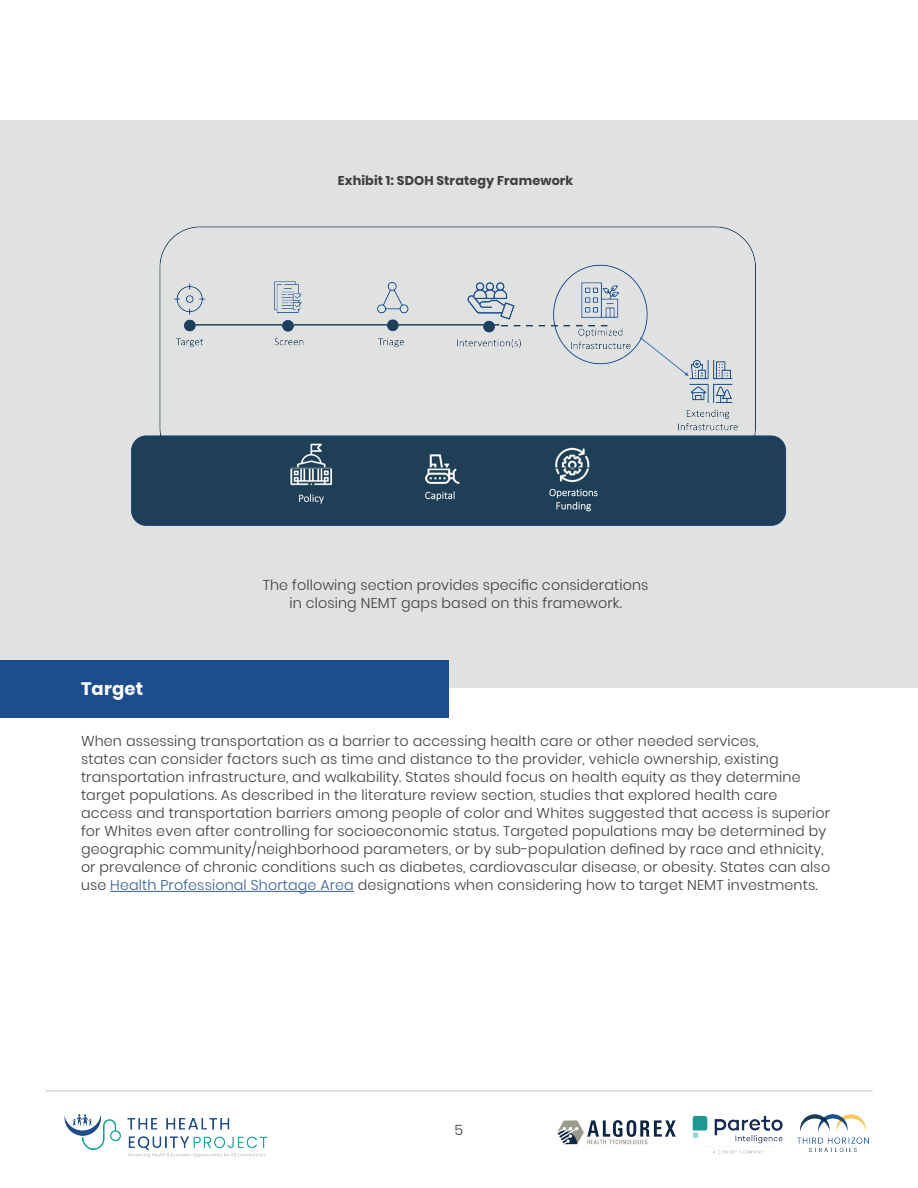
<style>
.page{position:relative;width:918px;height:1188px;background:#fff}
.page>*{position:absolute;margin:0;border:0;box-sizing:border-box;transform-origin:0 0}
.t1{font:700 18px "Poppins";letter-spacing:.01em;color:#fff}
.t2{font:300 14.25px/18px "Poppins";letter-spacing:.01em;color:#3e3e3f;text-align:center}
.t3{font:700 12.75px "Poppins";letter-spacing:.01em;color:#3e3e3f}
.s1{color:#385f97}
</style>
<div class="page">
<hr style="left:45px;top:1091px;width:828px;height:1px;background:#bfc0c1">
<img style="left:64px;top:1114px;width:204px;height:44px">
<img style="left:558px;top:1120px;width:118px;height:25px">
<img style="left:692px;top:1115px;width:91px;height:39px">
<img style="left:798px;top:1115px;width:70px;height:36px">
<div style="left:0;top:121px;width:918px;height:567px;background:#e0e1e1"></div>
<div style="left:0;top:660px;width:448px;height:57px;background:#1d4d8c"></div>
<img style="left:131px;top:226px;width:656px;height:300px">
<hr style="left:110px;top:891px;width:244px;height:1px;background:#385f97">
<p class="t3" style="left:338px;top:174px;width:237px">Exhibit 1: SDOH Strategy Framework</p>
<p class="t2" style="left:263px;top:576px;width:387px">The following section provides specific considerations in closing NEMT gaps based on this framework.</p>
<p class="t1" style="left:81px;top:678px;width:64px">Target</p>
<p class="t2" style="left:81px;top:732px;width:751px;text-align:left">When assessing transportation as a barrier to accessing health care or other needed services,<br>states can consider factors such as time and distance to the provider, vehicle ownership, existing transportation infrastructure, and walkability. States should focus on health equity as they determine target populations. As described in the literature review section, studies that explored health care access and transportation barriers among people of color and Whites suggested that access is superior for Whites even after controlling for socioeconomic status. Targeted populations may be determined by geographic community/neighborhood parameters, or by sub-population defined by race and ethnicity, or prevalence of chronic conditions such as diabetes, cardiovascular disease, or obesity. States can also use <span class="s1">Health Professional Shortage Area</span> designations when considering how to target NEMT investments.</p>
<p class="t2" style="left:455px;top:1122px;width:10px">5</p>
</div>
